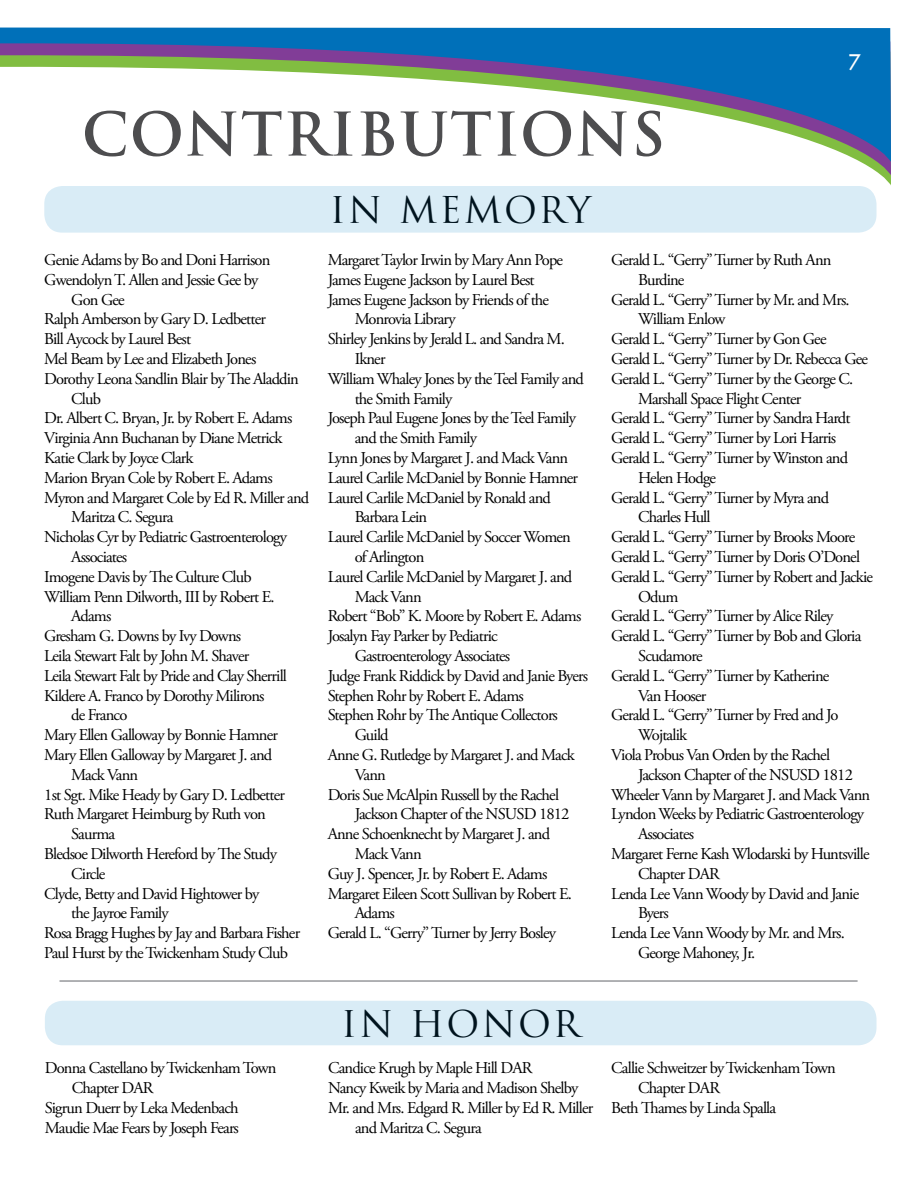
<style>
.page{position:relative;width:918px;height:1188px;background:#fff}
.page>*{position:absolute;margin:0;border:0;box-sizing:border-box;transform-origin:0 0}
.t1{font:700 58.5px "Trajan Pro";letter-spacing:.02em;color:#4d4d4f}
.t2{font:36px "Trajan";letter-spacing:.065em;color:#000}
.t3{font:21px "Futura LT";color:#fff}
.t4{font:16.5px "Adobe Garamond Pro";letter-spacing:-.05em;color:#000}
</style>
<div class="page">
<svg style="left:0;top:27px;width:891px;height:135px"></svg>
<div style="left:44px;top:186px;width:833px;height:47px;background:#d9ecf6;border-radius:18px"></div>
<div style="left:45px;top:1001px;width:832px;height:44px;background:#d9ecf6;border-radius:18px"></div>
<hr style="left:59px;top:980px;width:799px;height:2px;background:#939598">
<h1 class="t1" style="left:82px;top:98px;width:585px">CONTRIBUTIONS</h1>
<h2 class="t2" style="left:330px;top:189px;width:263px">I N MEMORY</h2>
<p class="t3" style="left:848px;top:49px;width:14px">7</p>
<p class="t4" style="left:44px;top:250px;width:228px">Genie Adams by Bo and Doni Harrison</p>
<p class="t4" style="left:44px;top:270px;width:216px">Gwendolyn T. Allen and Jessie Gee by</p>
<p class="t4" style="left:71px;top:290px;width:55px">Gon Gee</p>
<p class="t4" style="left:44px;top:309px;width:223px">Ralph Amberson by Gary D. Ledbetter</p>
<p class="t4" style="left:44px;top:329px;width:148px">Bill Aycock by Laurel Best</p>
<p class="t4" style="left:44px;top:349px;width:214px">Mel Beam by Lee and Elizabeth Jones</p>
<p class="t4" style="left:44px;top:369px;width:256px">Dorothy Leona Sandlin Blair by The Aladdin</p>
<p class="t4" style="left:71px;top:389px;width:31px">Club</p>
<p class="t4" style="left:44px;top:408px;width:250px">Dr. Albert C. Bryan, Jr. by Robert E. Adams</p>
<p class="t4" style="left:44px;top:428px;width:240px">Virginia Ann Buchanan by Diane Metrick</p>
<p class="t4" style="left:44px;top:448px;width:151px">Katie Clark by Joyce Clark</p>
<p class="t4" style="left:44px;top:468px;width:230px">Marion Bryan Cole by Robert E. Adams</p>
<p class="t4" style="left:44px;top:488px;width:267px">Myron and Margaret Cole by Ed R. Miller and</p>
<p class="t4" style="left:71px;top:507px;width:104px">Maritza C. Segura</p>
<p class="t4" style="left:44px;top:527px;width:244px">Nicholas Cyr by Pediatric Gastroenterology</p>
<p class="t4" style="left:71px;top:547px;width:57px">Associates</p>
<p class="t4" style="left:44px;top:567px;width:209px">Imogene Davis by The Culture Club</p>
<p class="t4" style="left:44px;top:587px;width:232px">William Penn Dilworth, III by Robert E.</p>
<p class="t4" style="left:71px;top:606px;width:42px">Adams</p>
<p class="t4" style="left:44px;top:626px;width:198px">Gresham G. Downs by Ivy Downs</p>
<p class="t4" style="left:44px;top:646px;width:207px">Leila Stewart Falt by John M. Shaver</p>
<p class="t4" style="left:44px;top:666px;width:244px">Leila Stewart Falt by Pride and Clay Sherrill</p>
<p class="t4" style="left:44px;top:686px;width:222px">Kildere A. Franco by Dorothy Milirons</p>
<p class="t4" style="left:71px;top:705px;width:58px">de Franco</p>
<p class="t4" style="left:44px;top:725px;width:235px">Mary Ellen Galloway by Bonnie Hamner</p>
<p class="t4" style="left:44px;top:745px;width:230px">Mary Ellen Galloway by Margaret J. and</p>
<p class="t4" style="left:71px;top:765px;width:69px">Mack Vann</p>
<p class="t4" style="left:44px;top:785px;width:242px">1st Sgt. Mike Heady by Gary D. Ledbetter</p>
<p class="t4" style="left:44px;top:804px;width:223px">Ruth Margaret Heimburg by Ruth von</p>
<p class="t4" style="left:71px;top:824px;width:45px">Saurma</p>
<p class="t4" style="left:44px;top:844px;width:234px">Bledsoe Dilworth Hereford by The Study</p>
<p class="t4" style="left:71px;top:864px;width:36px">Circle</p>
<p class="t4" style="left:44px;top:884px;width:217px">Clyde, Betty and David Hightower by</p>
<p class="t4" style="left:71px;top:903px;width:99px">the Jayroe Family</p>
<p class="t4" style="left:44px;top:923px;width:257px">Rosa Bragg Hughes by Jay and Barbara Fisher</p>
<p class="t4" style="left:44px;top:943px;width:245px">Paul Hurst by the Twickenham Study Club</p>
<p class="t4" style="left:328px;top:250px;width:237px">Margaret Taylor Irwin by Mary Ann Pope</p>
<p class="t4" style="left:328px;top:270px;width:208px">James Eugene Jackson by Laurel Best</p>
<p class="t4" style="left:328px;top:290px;width:223px">James Eugene Jackson by Friends of the</p>
<p class="t4" style="left:355px;top:309px;width:103px">Monrovia Library</p>
<p class="t4" style="left:328px;top:329px;width:239px">Shirley Jenkins by Jerald L. and Sandra M.</p>
<p class="t4" style="left:355px;top:349px;width:32px">Ikner</p>
<p class="t4" style="left:328px;top:369px;width:258px">William Whaley Jones by the Teel Family and</p>
<p class="t4" style="left:355px;top:389px;width:99px">the Smith Family</p>
<p class="t4" style="left:328px;top:408px;width:250px">Joseph Paul Eugene Jones by the Teel Family</p>
<p class="t4" style="left:355px;top:428px;width:124px">and the Smith Family</p>
<p class="t4" style="left:328px;top:448px;width:242px">Lynn Jones by Margaret J. and Mack Vann</p>
<p class="t4" style="left:328px;top:468px;width:252px">Laurel Carlile McDaniel by Bonnie Hamner</p>
<p class="t4" style="left:328px;top:488px;width:225px">Laurel Carlile McDaniel by Ronald and</p>
<p class="t4" style="left:355px;top:507px;width:74px">Barbara Lein</p>
<p class="t4" style="left:328px;top:527px;width:245px">Laurel Carlile McDaniel by Soccer Women</p>
<p class="t4" style="left:355px;top:547px;width:71px">of Arlington</p>
<p class="t4" style="left:328px;top:567px;width:246px">Laurel Carlile McDaniel by Margaret J. and</p>
<p class="t4" style="left:355px;top:587px;width:69px">Mack Vann</p>
<p class="t4" style="left:328px;top:606px;width:255px">Robert “Bob” K. Moore by Robert E. Adams</p>
<p class="t4" style="left:328px;top:626px;width:172px">Josalyn Fay Parker by Pediatric</p>
<p class="t4" style="left:355px;top:646px;width:157px">Gastroenterology Associates</p>
<p class="t4" style="left:328px;top:666px;width:262px">Judge Frank Riddick by David and Janie Byers</p>
<p class="t4" style="left:328px;top:686px;width:198px">Stephen Rohr by Robert E. Adams</p>
<p class="t4" style="left:328px;top:705px;width:232px">Stephen Rohr by The Antique Collectors</p>
<p class="t4" style="left:355px;top:725px;width:35px">Guild</p>
<p class="t4" style="left:328px;top:745px;width:249px">Anne G. Rutledge by Margaret J. and Mack</p>
<p class="t4" style="left:355px;top:765px;width:33px">Vann</p>
<p class="t4" style="left:328px;top:785px;width:233px">Doris Sue McAlpin Russell by the Rachel</p>
<p class="t4" style="left:355px;top:804px;width:216px">Jackson Chapter of the NSUSD 1812</p>
<p class="t4" style="left:328px;top:824px;width:224px">Anne Schoenknecht by Margaret J. and</p>
<p class="t4" style="left:355px;top:844px;width:69px">Mack Vann</p>
<p class="t4" style="left:328px;top:864px;width:221px">Guy J. Spencer, Jr. by Robert E. Adams</p>
<p class="t4" style="left:328px;top:884px;width:246px">Margaret Eileen Scott Sullivan by Robert E.</p>
<p class="t4" style="left:355px;top:903px;width:42px">Adams</p>
<p class="t4" style="left:328px;top:923px;width:230px">Gerald L. “Gerry” Turner by Jerry Bosley</p>
<p class="t4" style="left:611px;top:250px;width:222px">Gerald L. “Gerry” Turner by Ruth Ann</p>
<p class="t4" style="left:638px;top:270px;width:48px">Burdine</p>
<p class="t4" style="left:611px;top:290px;width:240px">Gerald L. “Gerry” Turner by Mr. and Mrs.</p>
<p class="t4" style="left:638px;top:309px;width:89px">William Enlow</p>
<p class="t4" style="left:611px;top:329px;width:217px">Gerald L. “Gerry” Turner by Gon Gee</p>
<p class="t4" style="left:611px;top:349px;width:258px">Gerald L. “Gerry” Turner by Dr. Rebecca Gee</p>
<p class="t4" style="left:611px;top:369px;width:244px">Gerald L. “Gerry” Turner by the George C.</p>
<p class="t4" style="left:638px;top:389px;width:165px">Marshall Space Flight Center</p>
<p class="t4" style="left:611px;top:408px;width:241px">Gerald L. “Gerry” Turner by Sandra Hardt</p>
<p class="t4" style="left:611px;top:428px;width:227px">Gerald L. “Gerry” Turner by Lori Harris</p>
<p class="t4" style="left:611px;top:448px;width:239px">Gerald L. “Gerry” Turner by Winston and</p>
<p class="t4" style="left:638px;top:468px;width:79px">Helen Hodge</p>
<p class="t4" style="left:611px;top:488px;width:220px">Gerald L. “Gerry” Turner by Myra and</p>
<p class="t4" style="left:638px;top:507px;width:74px">Charles Hull</p>
<p class="t4" style="left:611px;top:527px;width:246px">Gerald L. “Gerry” Turner by Brooks Moore</p>
<p class="t4" style="left:611px;top:547px;width:250px">Gerald L. “Gerry” Turner by Doris O’Donel</p>
<p class="t4" style="left:611px;top:567px;width:263px">Gerald L. “Gerry” Turner by Robert and Jackie</p>
<p class="t4" style="left:638px;top:587px;width:42px">Odum</p>
<p class="t4" style="left:611px;top:606px;width:224px">Gerald L. “Gerry” Turner by Alice Riley</p>
<p class="t4" style="left:611px;top:626px;width:252px">Gerald L. “Gerry” Turner by Bob and Gloria</p>
<p class="t4" style="left:638px;top:646px;width:66px">Scudamore</p>
<p class="t4" style="left:611px;top:666px;width:220px">Gerald L. “Gerry” Turner by Katherine</p>
<p class="t4" style="left:638px;top:686px;width:70px">Van Hooser</p>
<p class="t4" style="left:611px;top:705px;width:229px">Gerald L. “Gerry” Turner by Fred and Jo</p>
<p class="t4" style="left:638px;top:725px;width:50px">Wojtalik</p>
<p class="t4" style="left:611px;top:745px;width:220px">Viola Probus Van Orden by the Rachel</p>
<p class="t4" style="left:638px;top:765px;width:216px">Jackson Chapter of the NSUSD 1812</p>
<p class="t4" style="left:611px;top:785px;width:261px">Wheeler Vann by Margaret J. and Mack Vann</p>
<p class="t4" style="left:611px;top:804px;width:254px">Lyndon Weeks by Pediatric Gastroenterology</p>
<p class="t4" style="left:638px;top:824px;width:57px">Associates</p>
<p class="t4" style="left:611px;top:844px;width:260px">Margaret Ferne Kash Wlodarski by Huntsville</p>
<p class="t4" style="left:638px;top:864px;width:83px">Chapter DAR</p>
<p class="t4" style="left:611px;top:884px;width:250px">Lenda Lee Vann Woody by David and Janie</p>
<p class="t4" style="left:638px;top:903px;width:32px">Byers</p>
<p class="t4" style="left:611px;top:923px;width:235px">Lenda Lee Vann Woody by Mr. and Mrs.</p>
<p class="t4" style="left:638px;top:943px;width:119px">George Mahoney, Jr.</p>
<p class="t4" style="left:45px;top:1058px;width:233px">Donna Castellano by Twickenham Town</p>
<p class="t4" style="left:72px;top:1078px;width:83px">Chapter DAR</p>
<p class="t4" style="left:45px;top:1098px;width:195px">Sigrun Duerr by Leka Medenbach</p>
<p class="t4" style="left:45px;top:1118px;width:196px">Maudie Mae Fears by Joseph Fears</p>
<h2 class="t2" style="left:341px;top:1002px;width:240px">IN HONOR</h2>
<p class="t4" style="left:328px;top:1058px;width:206px">Candice Krugh by Maple Hill DAR</p>
<p class="t4" style="left:328px;top:1078px;width:252px">Nancy Kweik by Maria and Madison Shelby</p>
<p class="t4" style="left:328px;top:1098px;width:267px">Mr. and Mrs. Edgard R. Miller by Ed R. Miller</p>
<p class="t4" style="left:355px;top:1118px;width:128px">and Maritza C. Segura</p>
<p class="t4" style="left:611px;top:1058px;width:226px">Callie Schweitzer by Twickenham Town</p>
<p class="t4" style="left:638px;top:1078px;width:83px">Chapter DAR</p>
<p class="t4" style="left:611px;top:1098px;width:166px">Beth Thames by Linda Spalla</p>
</div>
